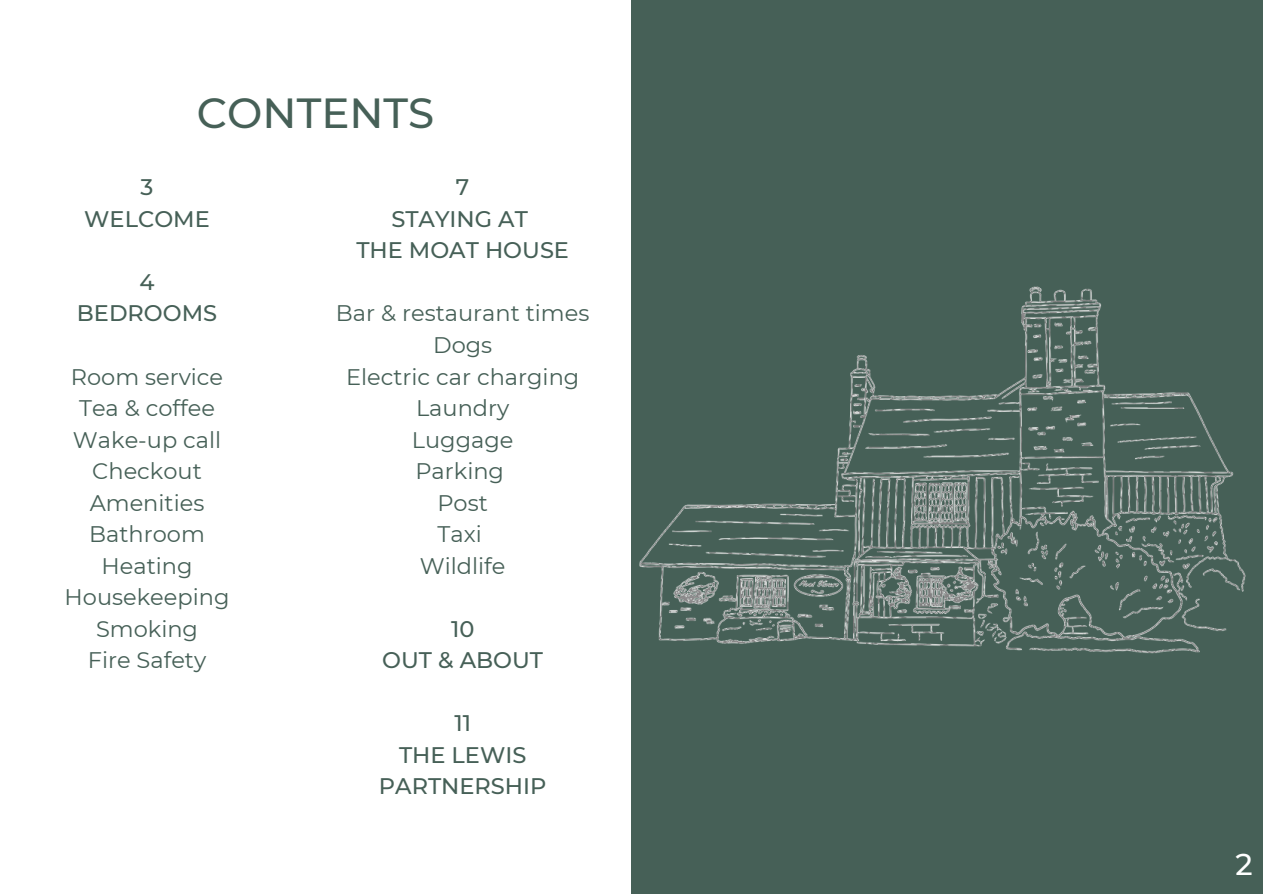
<style>
.page{position:relative;width:1263px;height:894px;background:#fff}
.page>*{position:absolute;margin:0;border:0;box-sizing:border-box;transform-origin:0 0}
.t1{font:500 42px "Montserrat";color:#466057}
.t2{font:500 30px "Montserrat";color:#fff}
.t3{font:22.5px "Montserrat";color:#466057}
.t4{font:500 22.5px/31.5px "Montserrat";color:#466057;text-align:center}
</style>
<div class="page">
<div style="left:631px;top:0;width:631px;height:893px;background:#466057"></div>
<img style="left:639px;top:286px;width:607px;height:368px">
<p class="t1" style="left:197px;top:87px;width:239px">CONTENTS</p>
<p class="t4" style="left:141px;top:171px;width:14px">3</p>
<p class="t4" style="left:84px;top:203px;width:127px">WELCOME</p>
<p class="t4" style="left:140px;top:266px;width:17px">4</p>
<p class="t4" style="left:77px;top:297px;width:142px">BEDROOMS</p>
<p class="t3" style="left:71px;top:362px;width:154px">Room service</p>
<p class="t3" style="left:79px;top:394px;width:137px">Tea &amp; coffee</p>
<p class="t3" style="left:73px;top:425px;width:150px">Wake-up call</p>
<p class="t3" style="left:92px;top:457px;width:111px">Checkout</p>
<p class="t3" style="left:90px;top:488px;width:116px">Amenities</p>
<p class="t3" style="left:89px;top:520px;width:117px">Bathroom</p>
<p class="t3" style="left:102px;top:551px;width:92px">Heating</p>
<p class="t3" style="left:65px;top:583px;width:166px">Housekeeping</p>
<p class="t3" style="left:96px;top:614px;width:104px">Smoking</p>
<p class="t3" style="left:88px;top:646px;width:120px">Fire Safety</p>
<p class="t4" style="left:456px;top:171px;width:15px">7</p>
<p class="t4" style="left:391px;top:203px;width:138px">STAYING AT</p>
<p class="t4" style="left:356px;top:234px;width:214px">THE MOAT HOUSE</p>
<p class="t3" style="left:336px;top:299px;width:255px">Bar &amp; restaurant times</p>
<p class="t3" style="left:433px;top:331px;width:61px">Dogs</p>
<p class="t3" style="left:346px;top:362px;width:235px">Electric car charging</p>
<p class="t3" style="left:416px;top:394px;width:95px">Laundry</p>
<p class="t3" style="left:412px;top:425px;width:103px">Luggage</p>
<p class="t3" style="left:415px;top:457px;width:90px">Parking</p>
<p class="t3" style="left:437px;top:488px;width:52px">Post</p>
<p class="t3" style="left:438px;top:520px;width:46px">Taxi</p>
<p class="t3" style="left:420px;top:551px;width:87px">Wildlife</p>
<p class="t4" style="left:451px;top:612px;width:25px">10</p>
<p class="t4" style="left:382px;top:644px;width:162px">OUT &amp; ABOUT</p>
<p class="t4" style="left:454px;top:707px;width:18px">11</p>
<p class="t4" style="left:379px;top:738px;width:169px">THE LEWIS<br>PARTNERSHIP</p>
<p class="t2" style="left:1235px;top:845px;width:19px">2</p>
</div>
